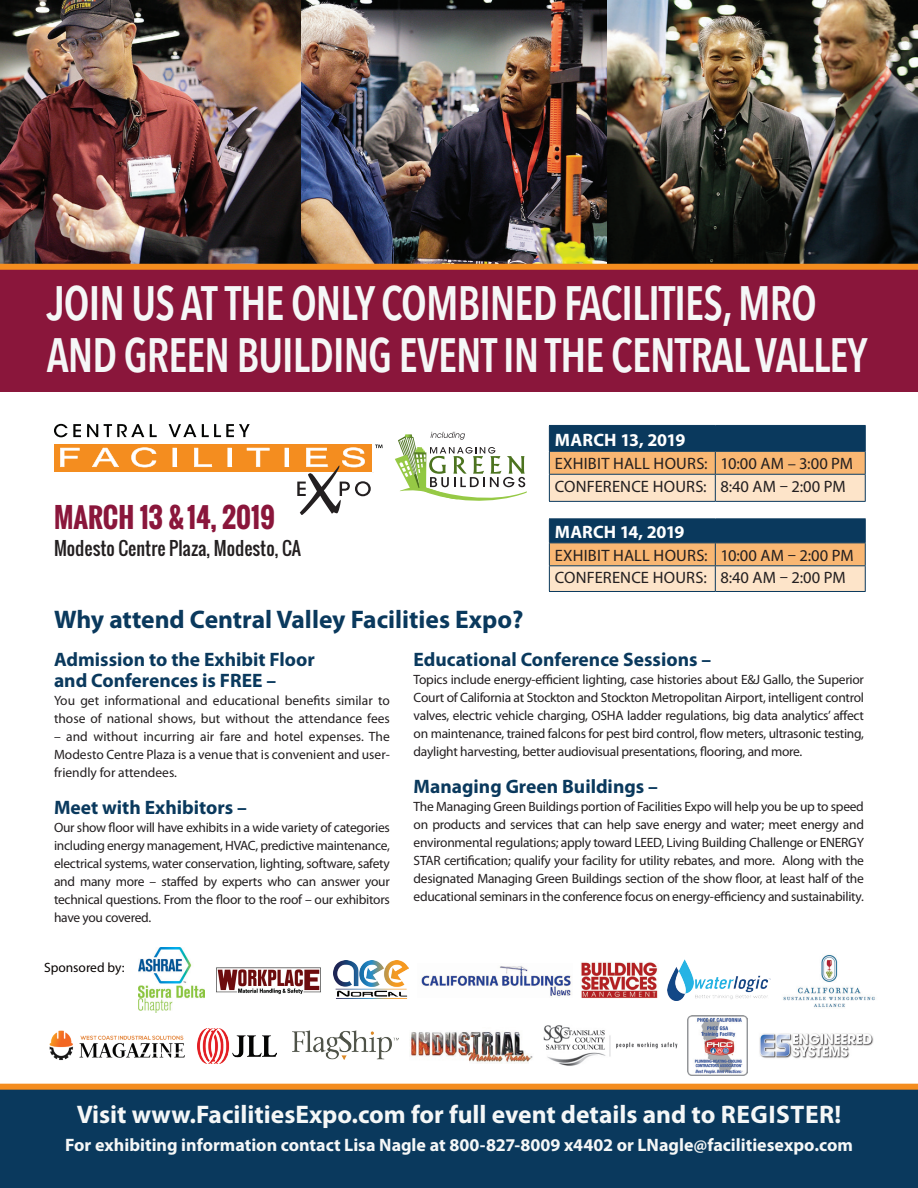
<style>
.page{position:relative;width:918px;height:1188px;background:#fff}
.page>*{position:absolute;margin:0;border:0;box-sizing:border-box;transform-origin:0 0}
.t1{font:600 condensed 47.85px/52.2px "Avenir Next LT Pro";letter-spacing:-.02em;color:#f5f7f7;scale:.91 1}
.t2{font:700 27px "Oswald";color:#8a163b}
.t3{font:700 25.5px "Myriad Pro";color:#f5f7f7}
.t4{font:700 25.5px "Myriad Pro";color:#0a395d}
.t5{font:700 19.5px/21px "Myriad Pro";color:#0a395d}
.t6{font:700 18px "Myriad Pro";color:#f5f7f7}
.t7{font:18px "Oswald";color:#231f20}
.t8{font:700 18px "Myriad Pro";color:#fff}
.t9{font:16.5px/23px "Myriad Pro";letter-spacing:.01em;color:#231f20}
.t10{font:13.5px/18px "Myriad Pro";letter-spacing:-.015em;color:#231f20;text-align:justify}
.t11{font:13.5px "Myriad Pro";color:#080302}
</style>
<div class="page">
<img style="left:0;top:0;width:301px;height:264px">
<img style="left:301px;top:0;width:307px;height:264px">
<img style="left:608px;top:0;width:310px;height:264px">
<div style="left:0;top:267px;width:918px;height:125px;background:#8a163b"></div>
<div style="left:0;top:264px;width:918px;height:6px;background:#f48d1f"></div>
<div style="left:0;top:1089px;width:918px;height:99px;background:#0a395d"></div>
<div style="left:0;top:1084px;width:918px;height:6px;background:#f48d1f"></div>
<div style="left:54px;top:444px;width:317px;height:27px;background:#f48d1f"></div>
<svg style="left:54px;top:424px;width:27px;height:13px"></svg>
<svg style="left:87px;top:424px;width:11px;height:13px"></svg>
<svg style="left:104px;top:424px;width:40px;height:13px"></svg>
<svg style="left:150px;top:424px;width:7px;height:13px"></svg>
<svg style="left:169px;top:424px;width:27px;height:13px"></svg>
<svg style="left:202px;top:424px;width:48px;height:13px"></svg>
<svg style="left:60px;top:448px;width:20px;height:19px"></svg>
<svg style="left:92px;top:448px;width:27px;height:19px"></svg>
<svg style="left:131px;top:447px;width:25px;height:20px"></svg>
<svg style="left:172px;top:448px;width:5px;height:19px"></svg>
<svg style="left:194px;top:448px;width:18px;height:19px"></svg>
<svg style="left:227px;top:448px;width:5px;height:19px"></svg>
<svg style="left:247px;top:448px;width:23px;height:19px"></svg>
<svg style="left:285px;top:448px;width:4px;height:19px"></svg>
<svg style="left:297px;top:445px;width:86px;height:70px"></svg>
<svg style="left:395px;top:432px;width:131px;height:69px"></svg>
<svg style="left:549px;top:425px;width:317px;height:166px;background:#aaa193"></svg>
<hr style="left:549px;top:591px;width:166px;height:1px;background:#0a395d">
<hr style="left:715px;top:591px;width:151px;height:1px;background:#0a395d">
<img style="left:759px;top:1033px;width:115px;height:26px">
<img style="left:292px;top:1031px;width:106px;height:28px">
<img style="left:410px;top:1032px;width:123px;height:32px">
<img style="left:197px;top:1028px;width:80px;height:36px">
<img style="left:687px;top:1015px;width:60px;height:61px">
<img style="left:543px;top:1025px;width:135px;height:41px">
<img style="left:49px;top:1031px;width:136px;height:29px">
<img style="left:216px;top:967px;width:105px;height:28px">
<img style="left:333px;top:961px;width:75px;height:38px">
<img style="left:139px;top:948px;width:66px;height:65px">
<img style="left:581px;top:962px;width:77px;height:36px">
<img style="left:421px;top:965px;width:151px;height:32px">
<img style="left:668px;top:960px;width:103px;height:40px">
<img style="left:783px;top:955px;width:92px;height:52px">
<h1 class="t1" style="left:47px;top:277px;width:904px">JOIN US AT THE ONLY COMBINED FACILITIES, MRO<br>AND GREEN BUILDING EVENT IN THE CENTRAL VALLEY</h1>
<h2 class="t2" style="left:54px;top:497px;width:223px">MARCH 13 &amp; 14, 2019</h2>
<h3 class="t7" style="left:54px;top:534px;width:249px">Modesto Centre Plaza, Modesto, CA</h3>
<h3 class="t4" style="left:54px;top:605px;width:471px">Why attend Central Valley Facilities Expo?</h3>
<h3 class="t8" style="left:555px;top:430px;width:132px">MARCH 13, 2019</h3>
<p class="t9" style="left:555px;top:452px;width:300px">EXHIBIT HALL HOURS: 10:00 AM – 3:00 PM<br>CONFERENCE HOURS: 8:40 AM – 2:00 PM</p>
<h3 class="t8" style="left:555px;top:521px;width:131px">MARCH 14, 2019</h3>
<p class="t9" style="left:555px;top:544px;width:300px">EXHIBIT HALL HOURS: 10:00 AM – 2:00 PM<br>CONFERENCE HOURS: 8:40 AM – 2:00 PM</p>
<h3 class="t5" style="left:54px;top:649px;width:262px">Admission to the Exhibit Floor and Conferences is FREE –</h3>
<p class="t10" style="left:54px;top:691px;width:337px">You get informational and educational benefits similar to those of national shows, but without the attendance fees</p>
<p class="t10" style="left:54px;top:727px;width:337px">– and without incurring air fare and hotel expenses. The Modesto Centre Plaza is a venue that is convenient and user&shy;friendly for attendees.</p>
<h3 class="t5" style="left:54px;top:797px;width:195px">Meet with Exhibitors –</h3>
<p class="t10" style="left:54px;top:819px;width:337px">Our show floor will have exhibits in a wide variety of categories including energy management, HVAC, predictive maintenance, electrical systems, water conservation, lighting, software, safety and many more – staffed by experts who can answer your technical questions. From the floor to the roof – our exhibitors have you covered.</p>
<p class="t11" style="left:44px;top:960px;width:82px">Sponsored by:</p>
<h3 class="t5" style="left:414px;top:649px;width:299px">Educational Conference Sessions –</h3>
<p class="t10" style="left:414px;top:670px;width:452px">Topics include energy-efficient lighting, case histories about E&amp;J Gallo, the Superior Court of California at Stockton and Stockton Metropolitan Airport, intelligent control valves, electric vehicle charging, OSHA ladder regulations, big data analytics’ affect on maintenance, trained falcons for pest bird control, flow meters, ultrasonic testing, daylight harvesting, better audiovisual presentations, flooring, and more.</p>
<h3 class="t5" style="left:414px;top:776px;width:246px">Managing Green Buildings –</h3>
<p class="t10" style="left:414px;top:798px;width:452px">The Managing Green Buildings portion of Facilities Expo will help you be up to speed on products and services that can help save energy and water; meet energy and environmental regulations; apply toward LEED, Living Building Challenge or ENERGY STAR certification; qualify your facility for utility rebates, and more. Along with the designated Managing Green Buildings section of the show floor, at least half of the educational seminars in the conference focus on energy-efficiency and sustainability.</p>
<h3 class="t3" style="left:77px;top:1100px;width:766px">Visit www.FacilitiesExpo.com for full event details and to REGISTER!</h3>
<h3 class="t6" style="left:65px;top:1135px;width:789px">For exhibiting information contact Lisa Nagle at 800-827-8009 x4402 or LNagle@facilitiesexpo.com</h3>
</div>
